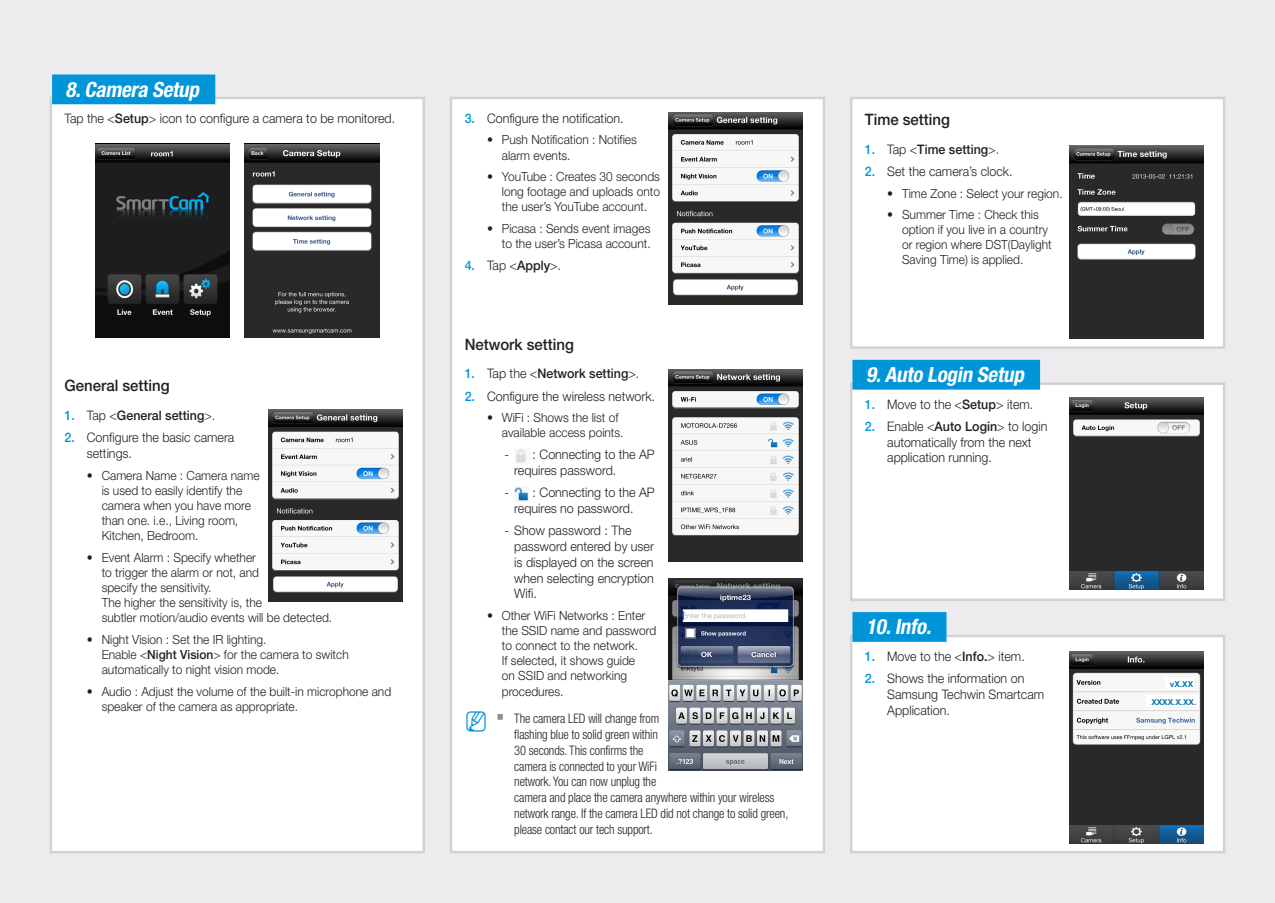
<style>
.page{position:relative;width:1275px;height:903px;background:#ececee}
.page>*{position:absolute;margin:0;border:0;box-sizing:border-box;transform-origin:0 0}
.t1{font:italic 700 condensed 21px "Helvetica Neue cp";color:#fff}
.t2{font:500 15.75px "Helvetica Neue cp";color:#231f20;scale:.95 1}
.t3{font:300 13.12px/15.8px "Helvetica Neue cp";color:#231f20;scale:.95 1}
.t4{font:300 condensed 13.12px/15.8px "Helvetica Neue cp";letter-spacing:-.01em;color:#231f20;scale:.95 1}
.t5{font:500 13.12px "Helvetica Neue cp";color:#231f20;scale:.95 1}
.t6{font:300 12.6px/15px "Helvetica Neue cp";color:#231f20;scale:.95 1}
.t7{font:700 8.22px/17.5px "Arial";letter-spacing:-.01em;color:#0072ae}
.s1{font-weight:500}
.s2{color:#0095d9}
.s3{font-weight:300}
.s4{font-weight:500;color:#0095d9}
.s5{font-family:"SIBD P1400";font-weight:400;font-stretch:normal;font-size:22.75px;color:#0095d9}
.s6{font-family:"SI Icon HR755";font-weight:400;font-stretch:normal;font-size:17.5px;color:#8d9096}
</style>
<div class="page">
<div style="left:451px;top:98px;width:373px;height:754px;background:#fff"></div>
<img style="left:516px;top:449px;width:10px;height:14px">
<img style="left:514px;top:487px;width:14px;height:14px">
<div style="left:450px;top:97px;width:375px;height:756px;border:2px solid #d1d2d4"></div>
<div style="left:851px;top:636px;width:373px;height:216px;background:#fff"></div>
<div style="left:850px;top:635px;width:375px;height:218px;border:2px solid #d1d2d4"></div>
<div style="left:852px;top:612px;width:94px;height:30px;background:#0095d9"></div>
<div style="left:51px;top:98px;width:373px;height:754px;background:#fff"></div>
<div style="left:50px;top:97px;width:375px;height:756px;border:2px solid #d1d2d4"></div>
<div style="left:52px;top:74px;width:163px;height:30px;background:#0095d9"></div>
<div style="left:851px;top:98px;width:373px;height:249px;background:#fff"></div>
<div style="left:850px;top:97px;width:375px;height:252px;border:2px solid #d1d2d4"></div>
<div style="left:851px;top:384px;width:373px;height:216px;background:#fff"></div>
<div style="left:850px;top:382px;width:375px;height:219px;border:2px solid #d1d2d4"></div>
<div style="left:852px;top:360px;width:188px;height:30px;background:#0095d9"></div>
<img style="left:668px;top:578px;width:135px;height:193px">
<img style="left:269px;top:409px;width:134px;height:192px">
<img style="left:668px;top:112px;width:135px;height:192px">
<img style="left:668px;top:369px;width:135px;height:193px">
<img style="left:95px;top:144px;width:135px;height:193px">
<img style="left:245px;top:144px;width:134px;height:193px">
<img style="left:1069px;top:146px;width:134px;height:192px">
<img style="left:1069px;top:397px;width:134px;height:192px">
<img style="left:1069px;top:652px;width:134px;height:192px">
<div style="left:1165px;top:678px;width:30px;height:11px;background:#fff"></div>
<div style="left:1146px;top:695px;width:52px;height:11px;background:#fff"></div>
<h1 class="t1" style="left:66px;top:76px;width:140px">8.Camera Setup</h1>
<p class="t3" style="left:64px;top:110px;width:350px">Tap the &lt;<span class="s1">Setup</span>&gt; icon to configure a camera to be monitored.</p>
<p class="t2" style="left:64px;top:377px;width:112px">General setting</p>
<p class="t5" style="left:64px;top:408px;width:160px"><span class="s2">1.</span> <span class="s3">Tap &lt;</span>General setting<span class="s3">&gt;.</span></p>
<p class="t3" style="left:87px;top:430px;width:157px;text-indent:-22px"><span class="s4">2.</span> Configure the basic camera settings.</p>
<p class="t6" style="left:102px;top:468px;width:168px;text-indent:-15px">• Camera Name : Camera name is used to easily identify the camera when you have more than one. i.e., Living room,<br>Kitchen, Bedroom.</p>
<p class="t6" style="left:102px;top:550px;width:244px;text-indent:-15px">• Event Alarm : Specify whether<br>to trigger the alarm or not, and<br>specify the sensitivity.<br>The higher the sensitivity is, the<br>subtler motion/audio events will be detected.</p>
<p class="t6" style="left:102px;top:632px;width:262px;text-indent:-15px">• Night Vision : Set the IR lighting.<br>Enable &lt;<span class="s1">Night Vision</span>&gt; for the camera to switch automatically to night vision mode.</p>
<p class="t6" style="left:102px;top:684px;width:306px;text-indent:-15px">• Audio : Adjust the volume of the built-in microphone and speaker of the camera as appropriate.</p>
<p class="t3" style="left:465px;top:110px;width:169px"><span class="s4">3.</span> Configure the notification.</p>
<p class="t6" style="left:502px;top:133px;width:144px;text-indent:-15px">• Push Notification : Notifies alarm events.</p>
<p class="t6" style="left:502px;top:169px;width:168px;text-align:justify;text-indent:-15px">• YouTube : Creates 30 seconds long footage and uploads onto the user’s YouTube account.</p>
<p class="t6" style="left:487px;top:221px;width:174px;text-align:right">• Picasa : Sends event images to the user’s Picasa account.</p>
<p class="t3" style="left:465px;top:258px;width:103px"><span class="s4">4.</span> Tap &lt;<span class="s1">Apply</span>&gt;.</p>
<p class="t2" style="left:465px;top:335px;width:116px">Network setting</p>
<p class="t5" style="left:465px;top:366px;width:185px"><span class="s2">1.</span> <span class="s3">Tap the &lt;</span>Network setting<span class="s3">&gt;.</span></p>
<p class="t3" style="left:465px;top:388px;width:202px"><span class="s4">2.</span> Configure the wireless network.</p>
<p class="t6" style="left:502px;top:410px;width:130px;text-indent:-15px">• WiFi : Shows the list of available access points.</p>
<p class="t3" style="left:514px;top:447px;width:149px;text-indent:-10px">- : Connecting to the AP requires password.</p>
<p class="t3" style="left:514px;top:485px;width:149px;text-indent:-10px">- : Connecting to the AP requires no password.</p>
<p class="t3" style="left:514px;top:523px;width:149px;text-indent:-10px">- Show password : The password entered by user is displayed on the screen when selecting encryption<br>Wifi.</p>
<p class="t6" style="left:502px;top:608px;width:164px;text-indent:-15px">• Other WiFi Networks : Enter the SSID name and password to connect to the network.<br>If selected, it shows guide<br>on SSID and networking procedures.</p>
<p class="t4" style="left:514px;top:711px;width:290px;text-indent:-50px"><span class="s5">M</span> <span class="s6">`</span> The camera LED will change from<br>flashing blue to solid green within<br>30 seconds. This confirms the<br>camera is connected to your WiFi<br>network. You can now unplug the<br>camera and place the camera anywhere within your wireless network range. If the camera LED did not change to solid green, please contact our tech support.</p>
<p class="t2" style="left:865px;top:110px;width:91px">Time setting</p>
<p class="t5" style="left:865px;top:141px;width:143px"><span class="s2">1.</span> <span class="s3">Tap &lt;</span>Time setting<span class="s3">&gt;.</span></p>
<p class="t3" style="left:865px;top:163px;width:157px"><span class="s4">2.</span> Set the camera’s clock.</p>
<p class="t6" style="left:887px;top:186px;width:186px">• Time Zone : Select your region.</p>
<p class="t6" style="left:902px;top:207px;width:159px;text-indent:-15px">• Summer Time : Check this option if you live in a country or region where DST(Daylight<br>Saving Time) is applied.</p>
<h1 class="t1" style="left:866px;top:361px;width:164px">9.Auto Login Setup</h1>
<p class="t3" style="left:865px;top:396px;width:179px"><span class="s4">1.</span> Move to the &lt;<span class="s1">Setup</span>&gt; item.</p>
<p class="t3" style="left:887px;top:418px;width:170px;text-indent:-22px"><span class="s4">2.</span> Enable &lt;<span class="s1">Auto Login</span>&gt; to login automatically from the next application running.</p>
<h1 class="t1" style="left:866px;top:614px;width:72px">10.Info.</h1>
<p class="t3" style="left:865px;top:648px;width:170px"><span class="s4">1.</span> Move to the &lt;<span class="s1">Info.</span>&gt; item.</p>
<p class="t3" style="left:887px;top:671px;width:167px;text-indent:-22px"><span class="s4">2.</span> Shows the information on<br>Samsung Techwin Smartcam<br>Application.</p>
<p class="t7" style="left:1151px;top:675px;width:46px;text-indent:19px">vX.XX<br>XXXX.X.XX.</p>
</div>
